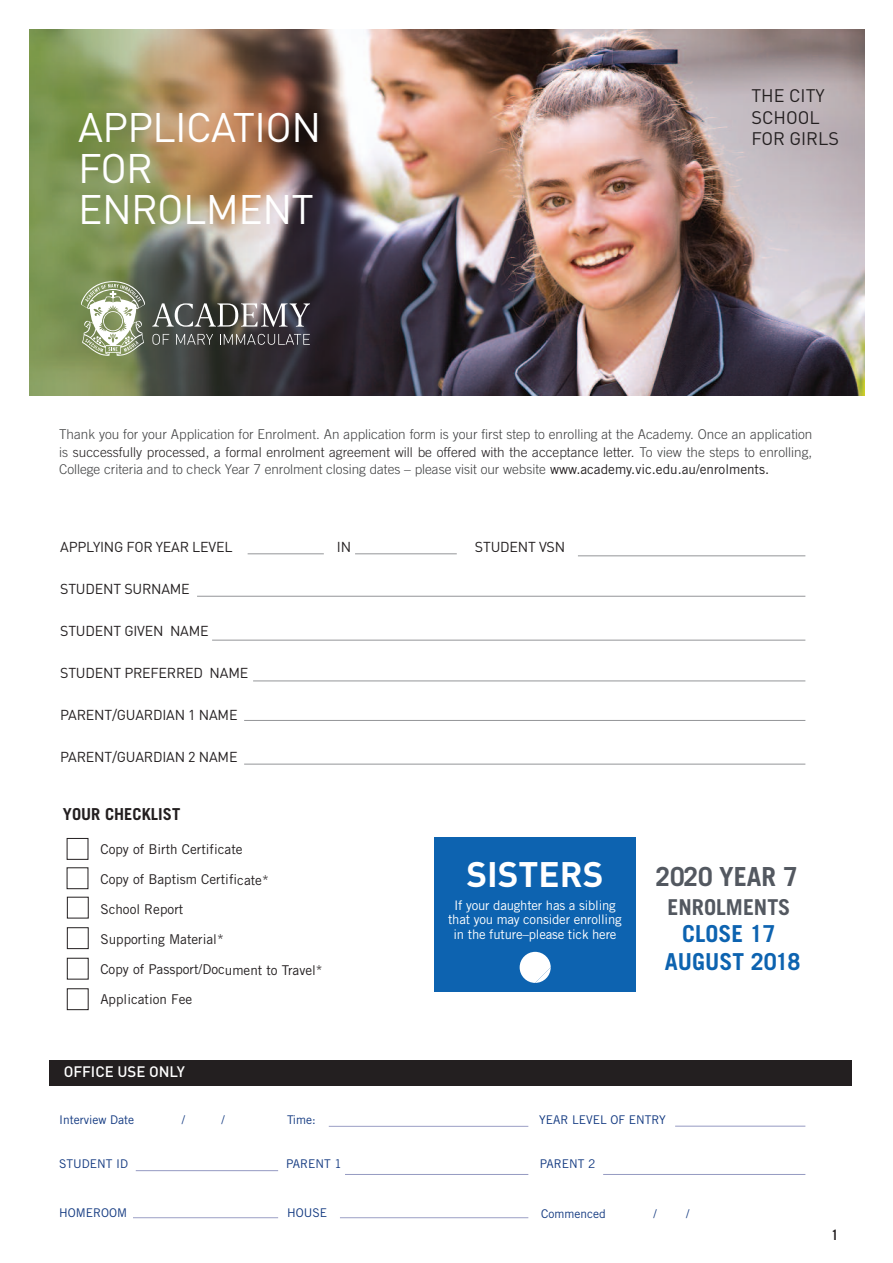
<style>
.page{position:relative;width:893px;height:1263px;background:#fff}
.page>*{position:absolute;margin:0;border:0;box-sizing:border-box;transform-origin:0 0}
.t1{font:40.8px/41.1px "DIN";letter-spacing:-.015em;color:#fff}
.t2{font:700 35.1px "DIN";color:#fff}
.t3{font:700 26.25px "Trade Gothic LT Std";color:#535860}
.t4{font:700 23.4px/27.9px "Trade Gothic LT Std";color:#0d63b0;text-align:center}
.t5{font:700 21.9px "Trade Gothic LT Std";color:#535860}
.t6{font:18px/21.6px "DIN";color:#231f20}
.t7{font:700 16.5px "Trade Gothic";color:#231f20}
.t8{font:500 15px "DIN";color:#fff}
.t9{font:14.25px "DIN";letter-spacing:-.015em;color:#231f20}
.t10{font:14.25px "Trade Gothic Bold Cond Twenty";color:#231f20}
.t11{font:300 13.5px "Trade Gothic LT Std";color:#414243}
.t12{font:13.5px "Trade Gothic";color:#231f20}
.t13{font:300 13.5px "Trade Gothic";color:#231f20}
.t14{font:13.2px/14.2px "Trade Gothic";letter-spacing:-.015em;color:#fff;text-align:center}
.t15{font:12px "Trade Gothic LT Std";color:#113880}
.t16{font:12px "Trade Gothic";color:#113880}
.s1{font-family:"Trade Gothic LT Std";color:#414243}
.s2{font-weight:400;color:#231f20}
</style>
<div class="page">
<img style="left:30px;top:30px;width:834px;height:365px">
<hr style="left:248px;top:553px;width:76px;height:1px;background:#939598">
<hr style="left:355px;top:553px;width:102px;height:1px;background:#939598">
<hr style="left:197px;top:596px;width:608px;height:1px;background:#939598">
<hr style="left:578px;top:556px;width:227px;height:1px;background:#939598">
<hr style="left:212px;top:640px;width:593px;height:1px;background:#939598">
<hr style="left:253px;top:681px;width:552px;height:1px;background:#939598">
<hr style="left:244px;top:720px;width:561px;height:1px;background:#939598">
<hr style="left:244px;top:764px;width:561px;height:1px;background:#939598">
<div style="left:67px;top:927px;width:21px;height:22px;border:1px solid #231f20"></div>
<div style="left:67px;top:958px;width:21px;height:21px;border:1px solid #231f20"></div>
<div style="left:67px;top:988px;width:21px;height:22px;border:1px solid #231f20"></div>
<hr style="left:329px;top:1126px;width:199px;height:1px;background:#9b9fc5">
<hr style="left:340px;top:1217px;width:188px;height:1px;background:#9b9fc5">
<hr style="left:133px;top:1217px;width:145px;height:1px;background:#9b9fc5">
<hr style="left:136px;top:1170px;width:142px;height:1px;background:#959ac2">
<hr style="left:345px;top:1174px;width:183px;height:1px;background:#959ac2">
<hr style="left:675px;top:1126px;width:130px;height:1px;background:#959ac2">
<hr style="left:603px;top:1174px;width:202px;height:1px;background:#959ac2">
<svg style="left:152px;top:303px;width:158px;height:24px;background:#707070"></svg>
<svg style="left:152px;top:334px;width:17px;height:11px"></svg>
<svg style="left:176px;top:334px;width:37px;height:11px"></svg>
<svg style="left:220px;top:334px;width:90px;height:11px"></svg>
<svg style="left:81px;top:281px;width:64px;height:75px"></svg>
<div style="left:50px;top:1060px;width:802px;height:26px;background:#231f20"></div>
<div style="left:434px;top:837px;width:202px;height:155px;background:#0d63b0"></div>
<svg style="left:520px;top:952px;width:31px;height:31px"></svg>
<h1 class="t1" style="left:78px;top:105px;width:245px">APPLICATION<br>FOR<br>ENROLMENT</h1>
<h3 class="t6" style="left:751px;top:84px;width:89px">THE CITY<br>SCHOOL<br>FOR GIRLS</h3>
<p class="t11" style="left:59px;top:429px;width:755px">Thank you for your Application for Enrolment. An application form is your first step to enrolling at the Academy. Once an application</p>
<p class="t13" style="left:59px;top:447px;width:755px"><span class="s1">is</span> successfully processed, a formal enrolment agreement will be offered with the acceptance letter. <span class="s1">To view the steps to enrolling,</span></p>
<p class="t11" style="left:59px;top:464px;width:712px">College criteria and to check Year 7 enrolment closing dates – please visit our website <span class="s2">www.academy.vic.edu.au/enrolments.</span></p>
<p class="t9" style="left:60px;top:538px;width:174px">APPLYING FOR YEAR LEVEL</p>
<p class="t9" style="left:337px;top:538px;width:16px">IN</p>
<p class="t9" style="left:475px;top:538px;width:92px">STUDENT VSN</p>
<p class="t9" style="left:60px;top:580px;width:131px">STUDENT SURNAME</p>
<p class="t9" style="left:60px;top:622px;width:150px">STUDENT GIVEN NAME</p>
<p class="t9" style="left:60px;top:664px;width:190px">STUDENT PREFERRED NAME</p>
<p class="t9" style="left:60px;top:706px;width:179px">PARENT/GUARDIAN 1 NAME</p>
<p class="t9" style="left:60px;top:748px;width:179px">PARENT/GUARDIAN 2 NAME</p>
<p class="t7" style="left:63px;top:808px;width:119px">YOUR CHECKLIST</p>
<p class="t12" style="left:100px;top:845px;width:144px">Copy of Birth Certificate</p>
<p class="t12" style="left:100px;top:875px;width:170px">Copy of Baptism Certificate*</p>
<p class="t12" style="left:100px;top:905px;width:84px">School Report</p>
<p class="t12" style="left:100px;top:935px;width:125px">Supporting Material*</p>
<p class="t12" style="left:100px;top:965px;width:224px">Copy of Passport/Document to Travel*</p>
<p class="t12" style="left:100px;top:995px;width:93px">Application Fee</p>
<p class="t8" style="left:64px;top:1063px;width:123px">OFFICE USE ONLY</p>
<h2 class="t2" style="left:466px;top:855px;width:139px">SISTERS</h2>
<p class="t14" style="left:448px;top:899px;width:175px">If your daughter has a sibling that you may consider enrolling in the future–please tick here</p>
<h3 class="t3" style="left:656px;top:867px;width:144px">2020 YEAR 7</h3>
<h3 class="t5" style="left:667px;top:899px;width:124px">ENROLMENTS</h3>
<h3 class="t4" style="left:665px;top:922px;width:137px">CLOSE 17<br>AUGUST 2018</h3>
<p class="t16" style="left:59px;top:1115px;width:76px">Interview Date</p>
<p class="t16" style="left:182px;top:1115px;width:5px">/</p>
<p class="t16" style="left:222px;top:1115px;width:5px">/</p>
<p class="t16" style="left:287px;top:1115px;width:30px">Time:</p>
<p class="t15" style="left:539px;top:1115px;width:128px">YEAR LEVEL OF ENTRY</p>
<p class="t15" style="left:59px;top:1159px;width:70px">STUDENT ID</p>
<p class="t15" style="left:286px;top:1159px;width:57px">PARENT 1</p>
<p class="t15" style="left:540px;top:1159px;width:57px">PARENT 2</p>
<p class="t15" style="left:59px;top:1208px;width:70px">HOMEROOM</p>
<p class="t15" style="left:287px;top:1208px;width:41px">HOUSE</p>
<p class="t15" style="left:541px;top:1209px;width:66px">Commenced</p>
<p class="t15" style="left:653px;top:1209px;width:5px">/</p>
<p class="t15" style="left:686px;top:1209px;width:5px">/</p>
<p class="t10" style="left:832px;top:1230px;width:8px">1</p>
</div>
